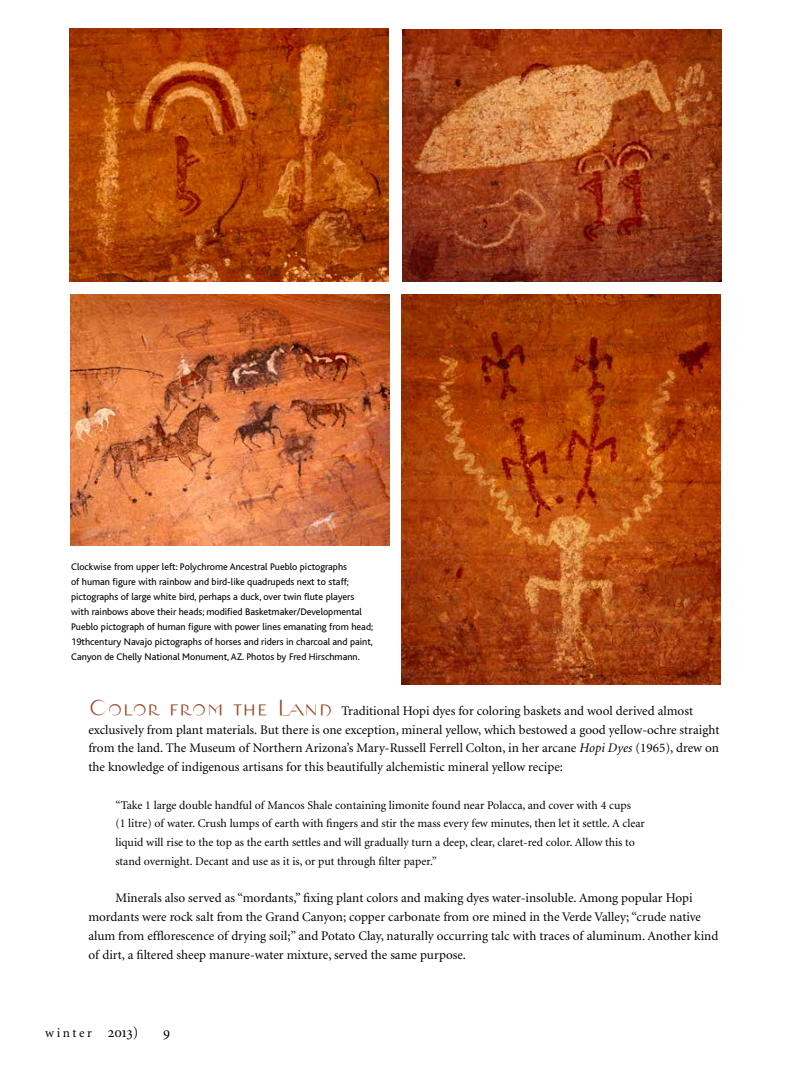
<style>
.page{position:relative;width:810px;height:1080px;background:#fff}
.page>*{position:absolute;margin:0;border:0;box-sizing:border-box;transform-origin:0 0}
.t1{font:15px "Minion Regular SC";color:#000}
.t2{font:13.12px/18.8px "Minion";color:#000}
.t3{font:11.88px/18.8px "Minion";color:#000}
.t4{font:10px/15px "Bliss";color:#000}
.s1{font-family:"Ambient";font-size:25px;color:#954322}
.s2{font-style:italic}
.s3{font-family:"Minion Exp";font-size:15px}
.s4{font-size:15px}
</style>
<div class="page">
<img style="left:69px;top:28px;width:319px;height:254px">
<img style="left:402px;top:29px;width:320px;height:252px">
<img style="left:70px;top:295px;width:319px;height:250px">
<img style="left:401px;top:294px;width:319px;height:391px">
<p class="t4" style="left:71px;top:559px;width:304px">Clockwise from upper left: Polychrome Ancestral Pueblo pictographs<br>of human figure with rainbow and bird-like quadrupeds next to staff; pictographs of large white bird, perhaps a duck, over twin flute players with rainbows above their heads; modified Basketmaker/Developmental Pueblo pictograph of human figure with power lines emanating from head; 19thcentury N avajo pictographs of horses and riders in charcoal and paint, Canyon de Chelly National Monument, AZ. Photos by Fred Hirschmann.</p>
<p class="t2" style="left:88px;top:702px;width:633px"><span class="s1">Color from the Land</span> Traditional Hopi dyes for coloring baskets and wool derived almost exclusively from plant materials. But there is one exception, mineral yellow, which bestowed a good yellow-ochre straight from the land. The Museum of Northern Arizona’s Mary-Russell Ferrell Colton, in her arcane <span class="s2">Hopi Dyes</span> (1965), drew on the knowledge of indigenous artisans for this beautifully alchemistic mineral yellow recipe:</p>
<p class="t3" style="left:115px;top:796px;width:531px">“Take 1 large double handful of Mancos Shale containing limonite found near Polacca, and cover with 4 cups<br>(1 litre) of water. Crush lumps of earth with fingers and stir the mass every few minutes, then let it settle. A clear liquid will rise to the top as the earth settles and will gradually turn a deep, clear, claret-red color. Allow this to stand overnight. Decant and use as it is, or put through filter paper.”</p>
<p class="t2" style="left:88px;top:889px;width:631px;text-indent:27px">Minerals also served as “mordants,” fixing plant colors and making dyes water-insoluble. Among popular Hopi mordants were rock salt from the Grand Canyon; copper carbonate from ore mined in the Verde Valley; “crude native alum from efflorescence of drying soil;” and Potato Clay, naturally occurring talc with traces of aluminum. Another kind of dirt, a filtered sheep manure-water mixture, served the same purpose.</p>
<p class="t2" style="left:45px;top:1024px;width:95px">winter <span class="s3">2013</span><span class="s4">)</span></p>
<p class="t1" style="left:163px;top:1025px;width:9px">9</p>
</div>
